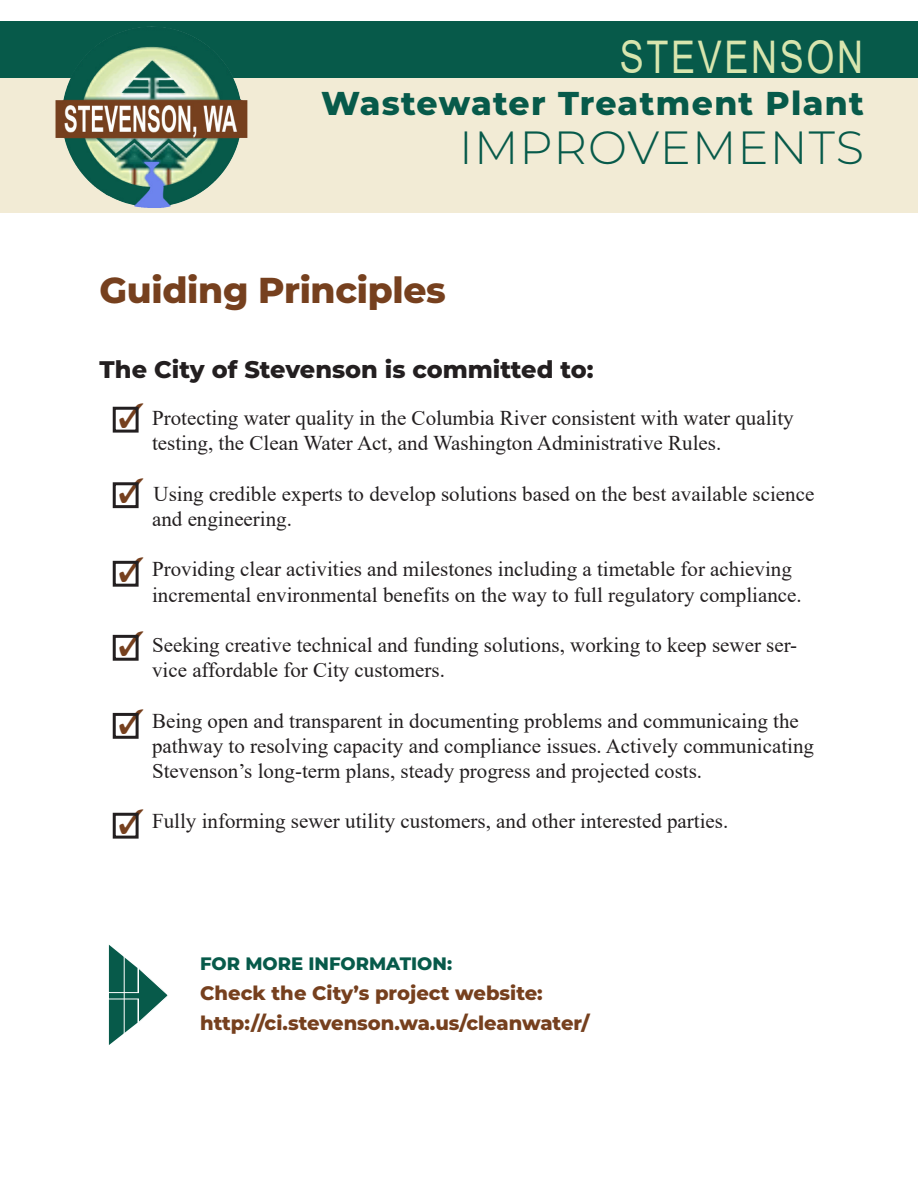
<style>
.page{position:relative;width:918px;height:1188px;background:#fff}
.page>*{position:absolute;margin:0;border:0;box-sizing:border-box;transform-origin:0 0}
.t1{font:300 46.5px "Montserrat";letter-spacing:.025em;color:#075a4a}
.t2{font:45px "Arial";letter-spacing:.075em;color:#d8e5ae;scale:.8 1}
.t3{font:800 36px "Montserrat";letter-spacing:-.01em;color:#76401e}
.t4{font:800 33px "Montserrat";letter-spacing:.04em;color:#075a4a}
.t5{font:800 24px "Montserrat";color:#231f20}
.t6{font:21px/25.2px "Times New Roman";color:#231f20}
.t7{font:800 19.5px/30px "Montserrat";color:#76401e}
.t8{font:800 18px "Montserrat";color:#075a4a}
</style>
<div class="page">
<div style="left:0;top:22px;width:918px;height:93px;background:#075a4a"></div>
<svg style="left:0;top:78px;width:918px;height:135px;background:#dedbc5"></svg>
<img style="left:99px;top:27px;width:52px;height:30px">
<div style="left:113px;top:635px;width:26px;height:26px;border:3px solid #231f20"></div>
<div style="left:113px;top:713px;width:26px;height:26px;border:3px solid #231f20"></div>
<div style="left:113px;top:813px;width:26px;height:26px;border:3px solid #231f20"></div>
<div style="left:113px;top:561px;width:26px;height:26px;border:3px solid #231f20"></div>
<div style="left:113px;top:482px;width:26px;height:26px;border:3px solid #231f20"></div>
<div style="left:113px;top:407px;width:26px;height:26px;border:3px solid #231f20"></div>
<svg style="left:108px;top:945px;width:60px;height:100px"></svg>
<hr style="left:124px;top:955px;width:1px;height:80px;background:#fff">
<svg style="left:120px;top:634px;width:19px;height:22px"></svg>
<svg style="left:120px;top:712px;width:19px;height:22px"></svg>
<svg style="left:120px;top:812px;width:19px;height:22px"></svg>
<svg style="left:120px;top:560px;width:19px;height:22px"></svg>
<svg style="left:120px;top:482px;width:19px;height:21px"></svg>
<svg style="left:120px;top:406px;width:19px;height:22px"></svg>
<h2 class="t2" style="left:620px;top:26px;width:306px">STEVENSON</h2>
<h3 class="t4" style="left:321px;top:79px;width:544px">Wastewater Treatment Plant</h3>
<h1 class="t1" style="left:459px;top:116px;width:406px">IMPROVEMENTS</h1>
<h3 class="t3" style="left:100px;top:263px;width:348px">Guiding Principles</h3>
<p class="t5" style="left:100px;top:352px;width:495px">The City of Stevenson is committed to:</p>
<p class="t6" style="left:152px;top:405px;width:643px">Protecting water quality in the Columbia River consistent with water quality testing, the Clean Water Act, and Washington Administrative Rules.</p>
<p class="t6" style="left:152px;top:480px;width:664px">Using credible experts to develop solutions based on the best available science and engineering.</p>
<p class="t6" style="left:152px;top:556px;width:651px">Providing clear activities and milestones including a timetable for achieving incremental environmental benefits on the way to full regulatory compliance.</p>
<p class="t6" style="left:152px;top:632px;width:647px">Seeking creative technical and funding solutions, working to keep sewer ser&shy;vice affordable for City customers.</p>
<p class="t6" style="left:152px;top:707px;width:663px">Being open and transparent in documenting problems and communicaing the pathway to resolving capacity and compliance issues. Actively communicating<br>Stevenson’s long-term plans, steady progress and projected costs.</p>
<p class="t6" style="left:152px;top:808px;width:578px">Fully informing sewer utility customers, and other interested parties.</p>
<p class="t8" style="left:200px;top:950px;width:253px">FOR MORE INFORMATION:</p>
<p class="t7" style="left:200px;top:977px;width:391px">Check the City’s project website: http://ci.stevenson.wa.us/cleanwater/</p>
</div>
